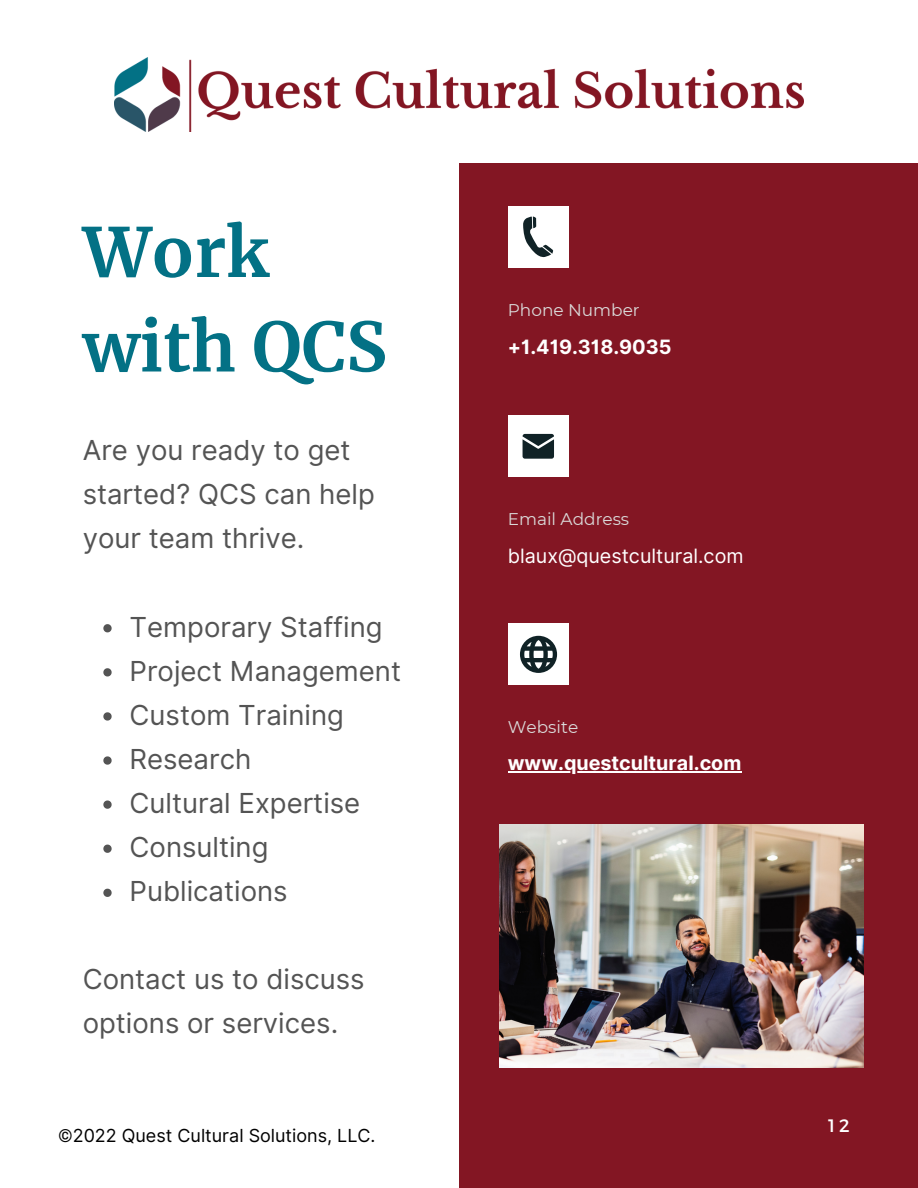
<style>
.page{position:relative;width:918px;height:1188px;background:#fff}
.page>*{position:absolute;margin:0;border:0;box-sizing:border-box;transform-origin:0 0}
.t1{font:700 67.8px/94.5px "Merriweather";color:#037185}
.t2{font:27.6px/44.1px "Inter";color:#545454}
.t3{font:700 19.8px "Inter";color:#fff}
.t4{font:19.8px "Inter";color:#fff}
.t5{font:18px "Inter";color:#000}
.t6{font:18px "Montserrat";color:#fff}
.t7{font:16.95px "Montserrat";color:#dad9d8}
</style>
<div class="page">
<div style="left:459px;top:163px;width:459px;height:1025px;background:#831623"></div>
<div style="left:508px;top:207px;width:61px;height:61px;background:#fff"></div>
<div style="left:508px;top:415px;width:61px;height:62px;background:#fff"></div>
<div style="left:508px;top:623px;width:61px;height:62px;background:#fff"></div>
<svg style="left:523px;top:216px;width:30px;height:42px"></svg>
<svg style="left:523px;top:434px;width:31px;height:25px"></svg>
<svg style="left:520px;top:636px;width:37px;height:37px"></svg>
<img style="left:115px;top:58px;width:688px;height:74px">
<img style="left:499px;top:824px;width:365px;height:243px">
<hr style="left:508px;top:771px;width:233px;height:1px;background:#fff">
<svg style="left:103px;top:624px;width:9px;height:8px"></svg>
<svg style="left:103px;top:668px;width:9px;height:8px"></svg>
<svg style="left:103px;top:712px;width:9px;height:9px"></svg>
<svg style="left:103px;top:756px;width:9px;height:9px"></svg>
<svg style="left:103px;top:800px;width:9px;height:9px"></svg>
<svg style="left:103px;top:845px;width:9px;height:8px"></svg>
<svg style="left:103px;top:889px;width:9px;height:8px"></svg>
<p class="t1" style="left:83px;top:206px;width:306px">Work with QCS</p>
<p class="t2" style="left:83px;top:428px;width:294px">Are you ready to get started? QCS can help your team thrive.</p>
<p class="t2" style="left:130px;top:604px;width:255px">Temporary Staffing</p>
<p class="t2" style="left:130px;top:649px;width:273px">Project Management</p>
<p class="t2" style="left:130px;top:693px;width:216px">Custom Training</p>
<p class="t2" style="left:130px;top:737px;width:123px">Research</p>
<p class="t2" style="left:130px;top:781px;width:232px">Cultural Expertise</p>
<p class="t2" style="left:130px;top:825px;width:141px">Consulting</p>
<p class="t2" style="left:130px;top:869px;width:160px">Publications</p>
<p class="t2" style="left:83px;top:957px;width:283px">Contact us to discuss options or services.</p>
<p class="t5" style="left:58px;top:1125px;width:319px">©2022 Quest Cultural Solutions, LLC.</p>
<p class="t7" style="left:508px;top:300px;width:133px">Phone Number</p>
<p class="t3" style="left:508px;top:335px;width:165px">+1.419.318.9035</p>
<p class="t7" style="left:508px;top:509px;width:123px">Email Address</p>
<p class="t4" style="left:508px;top:544px;width:237px">blaux@questcultural.com</p>
<p class="t7" style="left:508px;top:717px;width:72px">Website</p>
<p class="t3" style="left:508px;top:751px;width:235px">www.questcultural.com</p>
<p class="t6" style="left:828px;top:1114px;width:23px">12</p>
</div>
